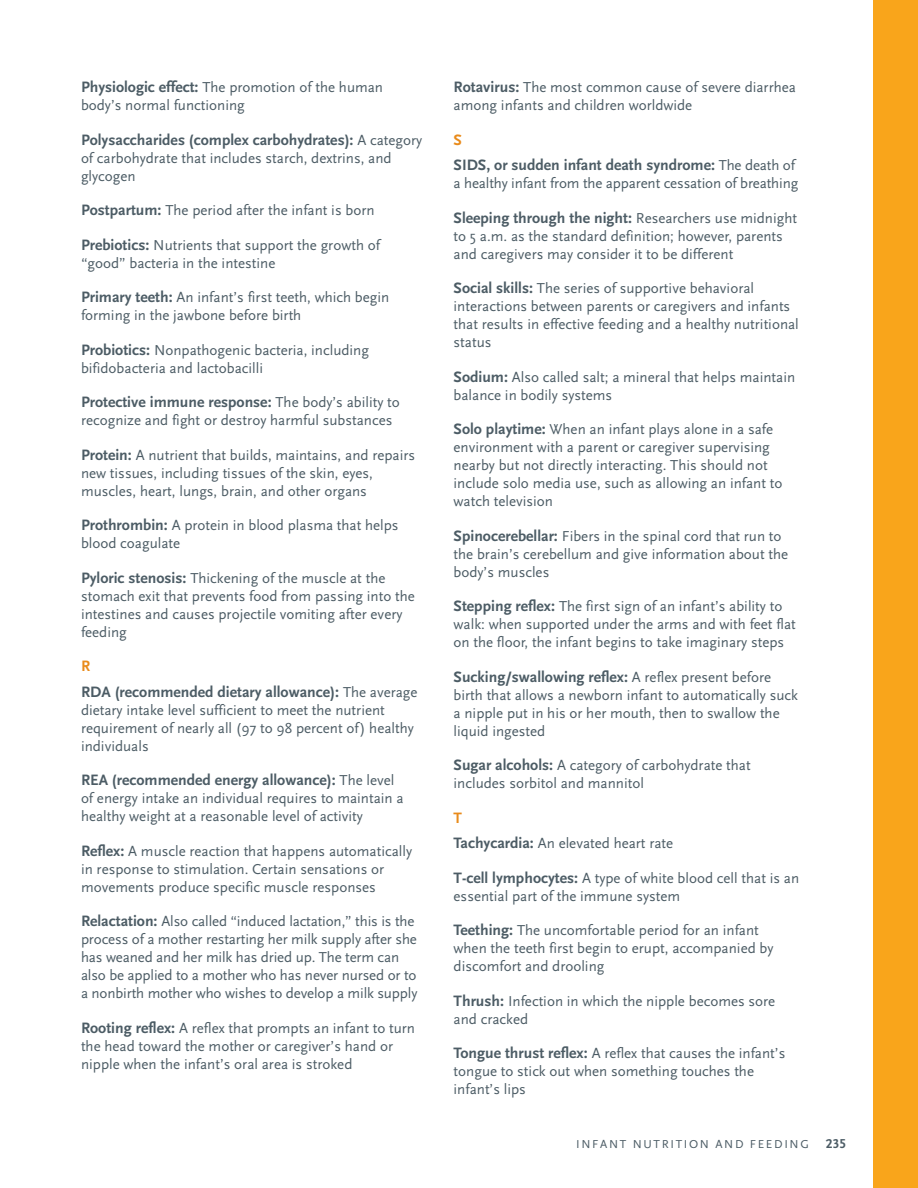
<style>
.page{position:relative;width:918px;height:1188px;background:#fff}
.page>*{position:absolute;margin:0;border:0;box-sizing:border-box;transform-origin:0 0}
.t1{font:15.75px/25.5px "Scala Sans Bold LF";color:#4c5c65}
.t2{font:15.75px "Scala Sans Bold LF";color:#e98b1b}
.t3{font:15px/18px "Scala Sans";color:#4c5c65}
.t4{font:13.5px "Scala Sans Bold LF";color:#4c5c65}
.t5{font:12px "Scala Sans";letter-spacing:.14em;color:#4c5c65}
.s1{font-family:"Scala Sans Bold LF";font-size:15.75px}
.s2{font-family:"Scala Sans";font-size:15px}
.s3{color:#e98b1b}
</style>
<div class="page">
<div style="left:873px;top:0;width:45px;height:1188px;background:#f9a51b"></div>
<p class="t3" style="left:81px;top:79px;width:304px"><span class="s1">Physiologic effect:</span> The promotion of the human body’s normal functioning</p>
<p class="t1" style="left:81px;top:128px;width:343px">Polysaccharides (complex carbohydrates): <span class="s2">A category</span></p>
<p class="t3" style="left:81px;top:149px;width:312px">of carbohydrate that includes starch, dextrins, and glycogen</p>
<p class="t3" style="left:81px;top:202px;width:295px"><span class="s1">Postpartum:</span> The period after the infant is born</p>
<p class="t3" style="left:81px;top:236px;width:301px"><span class="s1">Prebiotics:</span> Nutrients that support the growth of “good” bacteria in the intestine</p>
<p class="t3" style="left:81px;top:289px;width:310px"><span class="s1">Primary teeth:</span> An infant’s first teeth, which begin forming in the jawbone before birth</p>
<p class="t3" style="left:81px;top:341px;width:290px"><span class="s1">Probiotics:</span> Nonpathogenic bacteria, including bifidobacteria and lactobacilli</p>
<p class="t1" style="left:81px;top:390px;width:320px">Protective immune response: <span class="s2">The body’s ability to</span></p>
<p class="t3" style="left:81px;top:412px;width:313px">recognize and fight or destroy harmful substances</p>
<p class="t3" style="left:81px;top:446px;width:336px"><span class="s1">Protein:</span> A nutrient that builds, maintains, and repairs new tissues, including tissues of the skin, eyes, muscles, heart, lungs, brain, and other organs</p>
<p class="t3" style="left:81px;top:517px;width:319px"><span class="s1">Prothrombin:</span> A protein in blood plasma that helps blood coagulate</p>
<p class="t3" style="left:81px;top:569px;width:335px"><span class="s1">Pyloric stenosis:</span> Thickening of the muscle at the stomach exit that prevents food from passing into the intestines and causes projectile vomiting after every feeding</p>
<p class="t1" style="left:81px;top:654px;width:338px"><span class="s3">R<br></span>RDA (recommended dietary allowance): <span class="s2">The average</span></p>
<p class="t3" style="left:81px;top:701px;width:334px">dietary intake level sufficient to meet the nutrient requirement of nearly all (97 to 98 percent of) healthy individuals</p>
<p class="t1" style="left:81px;top:768px;width:315px">REA (recommended energy allowance): <span class="s2">The level</span></p>
<p class="t3" style="left:81px;top:790px;width:324px">of energy intake an individual requires to maintain a healthy weight at a reasonable level of activity</p>
<p class="t3" style="left:81px;top:842px;width:333px"><span class="s1">Reflex:</span> A muscle reaction that happens automatically in response to stimulation. Certain sensations or movements produce specific muscle responses</p>
<p class="t3" style="left:81px;top:913px;width:338px"><span class="s1">Relactation:</span> Also called “induced lactation,” this is the process of a mother restarting her milk supply after she has weaned and her milk has dried up. The term can also be applied to a mother who has never nursed or to a nonbirth mother who wishes to develop a milk supply</p>
<p class="t3" style="left:81px;top:1019px;width:336px"><span class="s1">Rooting reflex:</span> A reflex that prompts an infant to turn the head toward the mother or caregiver’s hand or nipple when the infant’s oral area is stroked</p>
<p class="t3" style="left:454px;top:79px;width:344px"><span class="s1">Rotavirus:</span> The most common cause of severe diarrhea among infants and children worldwide</p>
<p class="t1" style="left:454px;top:128px;width:343px"><span class="s3">S<br></span>SIDS, or sudden infant death syndrome: <span class="s2">The death of</span></p>
<p class="t3" style="left:454px;top:175px;width:346px">a healthy infant from the apparent cessation of breathing</p>
<p class="t1" style="left:454px;top:206px;width:345px">Sleeping through the night: <span class="s2">Researchers use midnight</span></p>
<p class="t3" style="left:454px;top:227px;width:331px">to 5 a.m. as the standard definition; however, parents and caregivers may consider it to be different</p>
<p class="t3" style="left:454px;top:280px;width:347px"><span class="s1">Social skills:</span> The series of supportive behavioral interactions between parents or caregivers and infants that results in effective feeding and a healthy nutritional status</p>
<p class="t3" style="left:454px;top:368px;width:343px"><span class="s1">Sodium:</span> Also called salt; a mineral that helps maintain balance in bodily systems</p>
<p class="t3" style="left:454px;top:421px;width:330px"><span class="s1">Solo playtime:</span> When an infant plays alone in a safe environment with a parent or caregiver supervising nearby but not directly interacting. This should not include solo media use, such as allowing an infant to watch television</p>
<p class="t3" style="left:454px;top:527px;width:336px"><span class="s1">Spinocerebellar:</span> Fibers in the spinal cord that run to the brain’s cerebellum and give information about the body’s muscles</p>
<p class="t3" style="left:454px;top:598px;width:344px"><span class="s1">Stepping reflex:</span> The first sign of an infant’s ability to walk: when supported under the arms and with feet flat on the floor, the infant begins to take imaginary steps</p>
<p class="t1" style="left:454px;top:665px;width:319px">Sucking/swallowing reflex: <span class="s2">A reflex present before</span></p>
<p class="t3" style="left:454px;top:686px;width:346px">birth that allows a newborn infant to automatically suck a nipple put in his or her mouth, then to swallow the liquid ingested</p>
<p class="t3" style="left:454px;top:757px;width:299px"><span class="s1">Sugar alcohols:</span> A category of carbohydrate that includes sorbitol and mannitol</p>
<p class="t2" style="left:454px;top:809px;width:10px">T</p>
<p class="t3" style="left:454px;top:835px;width:221px"><span class="s1">Tachycardia:</span> An elevated heart rate</p>
<p class="t3" style="left:454px;top:869px;width:347px"><span class="s1">T-cell lymphocytes:</span> A type of white blood cell that is an essential part of the immune system</p>
<p class="t3" style="left:454px;top:922px;width:321px"><span class="s1">Teething:</span> The uncomfortable period for an infant when the teeth first begin to erupt, accompanied by discomfort and drooling</p>
<p class="t3" style="left:454px;top:992px;width:323px"><span class="s1">Thrush:</span> Infection in which the nipple becomes sore and cracked</p>
<p class="t3" style="left:454px;top:1045px;width:333px"><span class="s1">Tongue thrust reflex:</span> A reflex that causes the infant’s tongue to stick out when something touches the infant’s lips</p>
<p class="t5" style="left:576px;top:1138px;width:234px">INFANT NUTRITION AND FEEDING</p>
<p class="t4" style="left:826px;top:1136px;width:22px">235</p>
</div>
